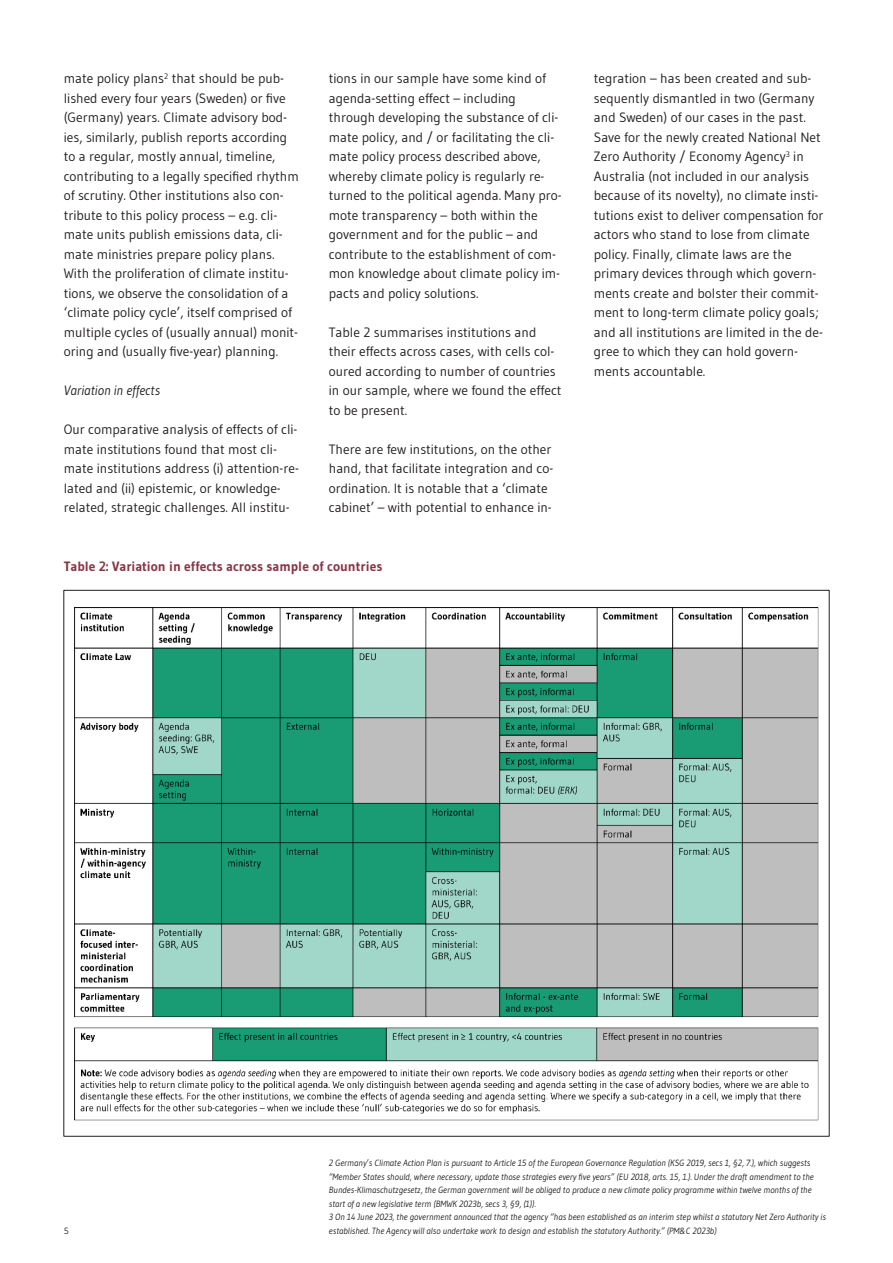
<style>
.page{position:relative;width:893px;height:1263px;background:#fff}
.page>*{position:absolute;margin:0;border:0;box-sizing:border-box;transform-origin:0 0}
.t1{font:13.5px/19.5px "Gudea";color:#231f20}
.t2{font:700 13.5px "Gudea";color:#893548}
.t3{font:italic 13.5px "Gudea";color:#231f20}
.t4{font:italic 9px/13.5px "Gudea";color:#231f20}
.t5{font:9px "Gudea";color:#231f20}
</style>
<div class="page">
<img style="left:74px;top:607px;width:745px;height:513px">
<p class="t1" style="left:64px;top:69px;width:237px">mate policy plans<sup>2</sup> that should be pub&shy;lished every four years (Sweden) or five (Germany) years. Climate advisory bod&shy;ies, similarly, publish reports according to a regular, mostly annual, timeline, contributing to a legally specified rhythm of scrutiny. Other institutions also con&shy;tribute to this policy process – e.g. cli&shy;mate units publish emissions data, cli&shy;mate ministries prepare policy plans.<br>With the proliferation of climate institu&shy;tions, we observe the consolidation of a ‘climate policy cycle’, itself comprised of multiple cycles of (usually annual) monit&shy;oring and (usually five-year) planning.</p>
<p class="t3" style="left:64px;top:382px;width:98px">Variation in effects</p>
<p class="t1" style="left:64px;top:420px;width:237px">Our comparative analysis of effects of cli&shy;mate institutions found that most cli&shy;mate institutions address (i) attention-re&shy;lated and (ii) epistemic, or knowledge&shy;related, strategic challenges. All institu-</p>
<p class="t1" style="left:329px;top:69px;width:234px">tions in our sample have some kind of agenda-setting effect – including through developing the substance of cli&shy;mate policy, and / or facilitating the cli&shy;mate policy process described above, whereby climate policy is regularly re&shy;turned to the political agenda. Many pro&shy;mote transparency – both within the government and for the public – and contribute to the establishment of com&shy;mon knowledge about climate policy im&shy;pacts and policy solutions.</p>
<p class="t1" style="left:329px;top:322px;width:234px">Table 2 summarises institutions and their effects across cases, with cells col&shy;oured according to number of countries in our sample, where we found the effect to be present.</p>
<p class="t1" style="left:329px;top:439px;width:226px">There are few institutions, on the other hand, that facilitate integration and co&shy;ordination. It is notable that a ‘climate cabinet’ – with potential to enhance in-</p>
<p class="t2" style="left:64px;top:558px;width:320px">Table 2: Variation in effects across sample of countries</p>
<p class="t1" style="left:594px;top:69px;width:231px">tegration – has been created and sub&shy;sequently dismantled in two (Germany and Sweden) of our cases in the past.<br>Save for the newly created National Net Zero Authority / Economy Agency<sup>3</sup> in Australia (not included in our analysis because of its novelty), no climate insti&shy;tutions exist to deliver compensation for actors who stand to lose from climate policy. Finally, climate laws are the primary devices through which govern&shy;ments create and bolster their commit&shy;ment to long-term climate policy goals; and all institutions are limited in the de&shy;gree to which they can hold govern&shy;ments accountable.</p>
<p class="t5" style="left:64px;top:1225px;width:7px">5</p>
<p class="t4" style="left:329px;top:1156px;width:499px">2 Germany’s Climate Action Plan is pursuant to Article 15 of the European Governance Regulation (KSG 2019, secs 1, §2, 7.), which suggests “Member States should, where necessary, update those strategies every five years” (EU 2018, arts. 15, 1.). Under the draft amendment to the Bundes-Klimaschutzgesetz, the German government will be obliged to produce a new climate policy programme within twelve months of the start of a new legislative term (BMWK 2023b, secs 3, §9, (1)).<br>3 On 14 June 2023, the government announced that the agency “has been established as an interim step whilst a statutory Net Zero Authority is established. The Agency will also undertake work to design and establish the statutory Authority.” (PM&amp;C 2023b)</p>
</div>
